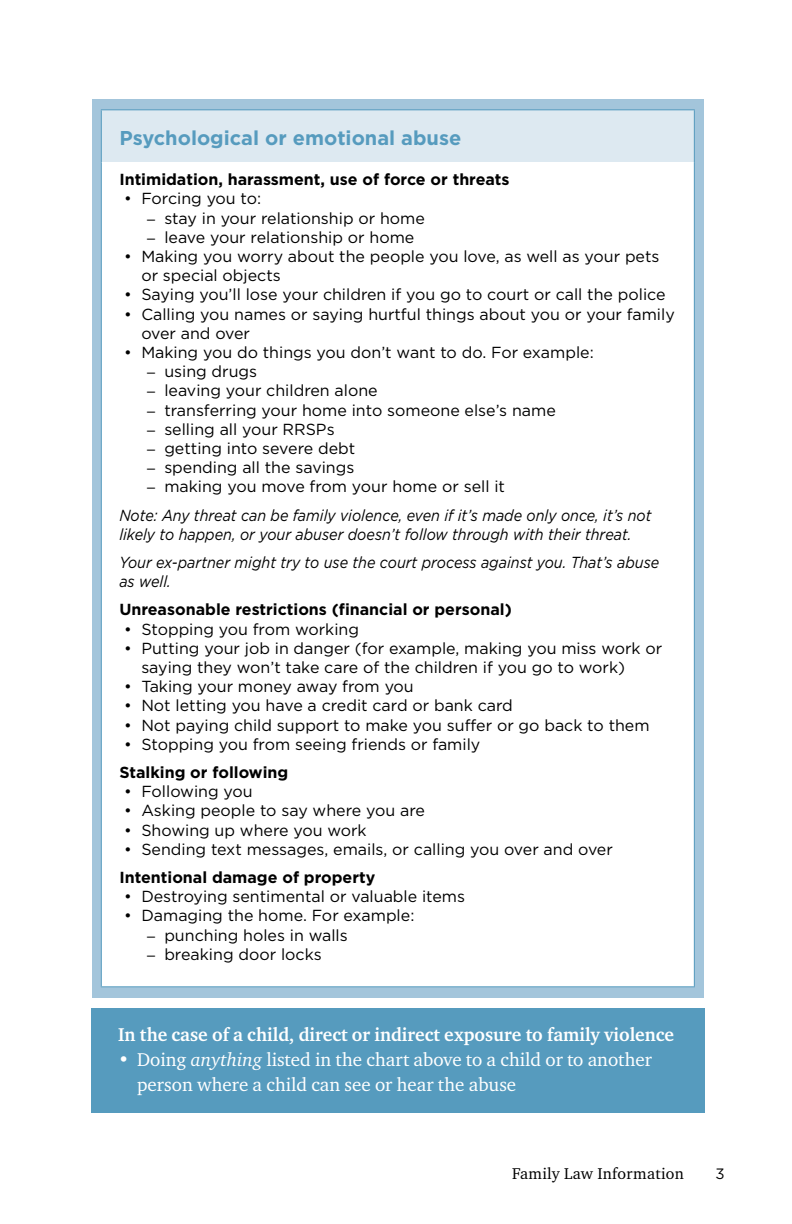
<style>
.page{position:relative;width:792px;height:1224px;background:#fff}
.page>*{position:absolute;margin:0;border:0;box-sizing:border-box;transform-origin:0 0}
.t1{font:700 20px "Gotham";color:#569bbe}
.t2{font:19px/25px "Charter ITC";color:#fff}
.t3{font:700 19px "Charter ITC";color:#fff;scale:.96 1}
.t4{font:16px/19.2px "Gotham";color:#000}
.t5{font:italic 16px/28.2px "Gotham";color:#000;scale:.9 1}
.t6{font:700 16px "Gotham";color:#000}
.t7{font:16px "Charter ITC";letter-spacing:.02em;color:#000}
.t8{font:15px "Gotham";color:#000}
.s1{font-family:"Charter ITC"}
.s2{font-family:"Charter ITC";font-style:normal}
.s3{font-style:normal}
.s4{font-style:italic}
</style>
<div class="page">
<div style="left:92px;top:99px;width:612px;height:899px;background:#a3c5db"></div>
<div style="left:101px;top:110px;width:593px;height:53px;background:#dde9f1"></div>
<div style="left:101px;top:163px;width:593px;height:824px;background:#fff"></div>
<hr style="left:101px;top:163px;width:1px;height:823px;background:#569bbe">
<hr style="left:101px;top:986px;width:594px;height:1px;background:#569bbe">
<hr style="left:101px;top:109px;width:594px;height:1px;background:#569bbe">
<hr style="left:101px;top:110px;width:1px;height:53px;background:#569bbe">
<hr style="left:694px;top:110px;width:1px;height:53px;background:#569bbe">
<hr style="left:694px;top:163px;width:1px;height:823px;background:#569bbe">
<div style="left:91px;top:1008px;width:614px;height:105px;background:#569bbe"></div>
<p class="t1" style="left:119px;top:126px;width:344px">Psychological or emotional abuse</p>
<p class="t6" style="left:119px;top:170px;width:392px">Intimidation, harassment, use of force or threats</p>
<p class="t4" style="left:124px;top:189px;width:139px">• Forcing you to:</p>
<p class="t4" style="left:147px;top:208px;width:279px"><span class="s1">–</span> stay in your relationship or home</p>
<p class="t4" style="left:147px;top:227px;width:269px"><span class="s1">–</span> leave your relationship or home</p>
<p class="t4" style="left:141px;top:246px;width:520px;text-indent:-17px">• Making you worry about the people you love, as well as your pets or special objects</p>
<p class="t4" style="left:124px;top:285px;width:543px">• Saying you’ll lose your children if you go to court or call the police</p>
<p class="t4" style="left:141px;top:304px;width:535px;text-indent:-17px">• Calling you names or saying hurtful things about you or your family over and over</p>
<p class="t4" style="left:124px;top:342px;width:471px">• Making you do things you don’t want to do. For example:</p>
<p class="t4" style="left:147px;top:362px;width:112px"><span class="s1">–</span> using drugs</p>
<p class="t4" style="left:147px;top:381px;width:232px"><span class="s1">–</span> leaving your children alone</p>
<p class="t4" style="left:147px;top:400px;width:410px"><span class="s1">–</span> transferring your home into someone else’s name</p>
<p class="t4" style="left:147px;top:419px;width:189px"><span class="s1">–</span> selling all your RRSPs</p>
<p class="t4" style="left:147px;top:438px;width:210px"><span class="s1">–</span> getting into severe debt</p>
<p class="t4" style="left:147px;top:458px;width:209px"><span class="s1">–</span> spending all the savings</p>
<p class="t5" style="left:119px;top:473px;width:593px;text-indent:28px"><span class="s2">–</span> <span class="s3">making you move from your home or sell it<br></span>Note: Any threat can be family violence, even if it’s made only once, it’s not</p>
<p class="t5" style="left:119px;top:520px;width:602px">likely to happen, or your abuser doesn’t follow through with their threat.<br>Your ex-partner might try to use the court process against you. That’s abuse</p>
<p class="t5" style="left:119px;top:567px;width:59px">as well.</p>
<p class="t6" style="left:119px;top:600px;width:394px">Unreasonable restrictions (financial or personal)</p>
<p class="t4" style="left:124px;top:619px;width:237px">• Stopping you from working</p>
<p class="t4" style="left:141px;top:638px;width:522px;text-indent:-17px">• Putting your job in danger (for example, making you miss work or saying they won’t take care of the children if you go to work)</p>
<p class="t4" style="left:124px;top:677px;width:291px">• Taking your money away from you</p>
<p class="t4" style="left:124px;top:696px;width:390px">• Not letting you have a credit card or bank card</p>
<p class="t4" style="left:124px;top:715px;width:527px">• Not paying child support to make you suffer or go back to them</p>
<p class="t4" style="left:124px;top:734px;width:358px">• Stopping you from seeing friends or family</p>
<p class="t6" style="left:119px;top:763px;width:170px">Stalking or following</p>
<p class="t4" style="left:124px;top:782px;width:130px">• Following you</p>
<p class="t4" style="left:124px;top:801px;width:302px">• Asking people to say where you are</p>
<p class="t4" style="left:124px;top:820px;width:244px">• Showing up where you work</p>
<p class="t4" style="left:124px;top:839px;width:490px">• Sending text messages, emails, or calling you over and over</p>
<p class="t6" style="left:119px;top:868px;width:257px">Intentional damage of property</p>
<p class="t4" style="left:124px;top:887px;width:343px">• Destroying sentimental or valuable items</p>
<p class="t4" style="left:124px;top:906px;width:292px">• Damaging the home. For example:</p>
<p class="t4" style="left:147px;top:925px;width:202px"><span class="s1">–</span> punching holes in walls</p>
<p class="t4" style="left:147px;top:944px;width:176px"><span class="s1">–</span> breaking door locks</p>
<p class="t3" style="left:118px;top:1023px;width:581px">In the case of a child, direct or indirect exposure to family violence</p>
<p class="t2" style="left:137px;top:1047px;width:517px;text-indent:-19px">• Doing <span class="s4">anything</span> listed in the chart above to a child or to another person where a child can see or hear the abuse</p>
<p class="t7" style="left:512px;top:1164px;width:173px">Family Law Information</p>
<p class="t8" style="left:716px;top:1166px;width:11px">3</p>
</div>
